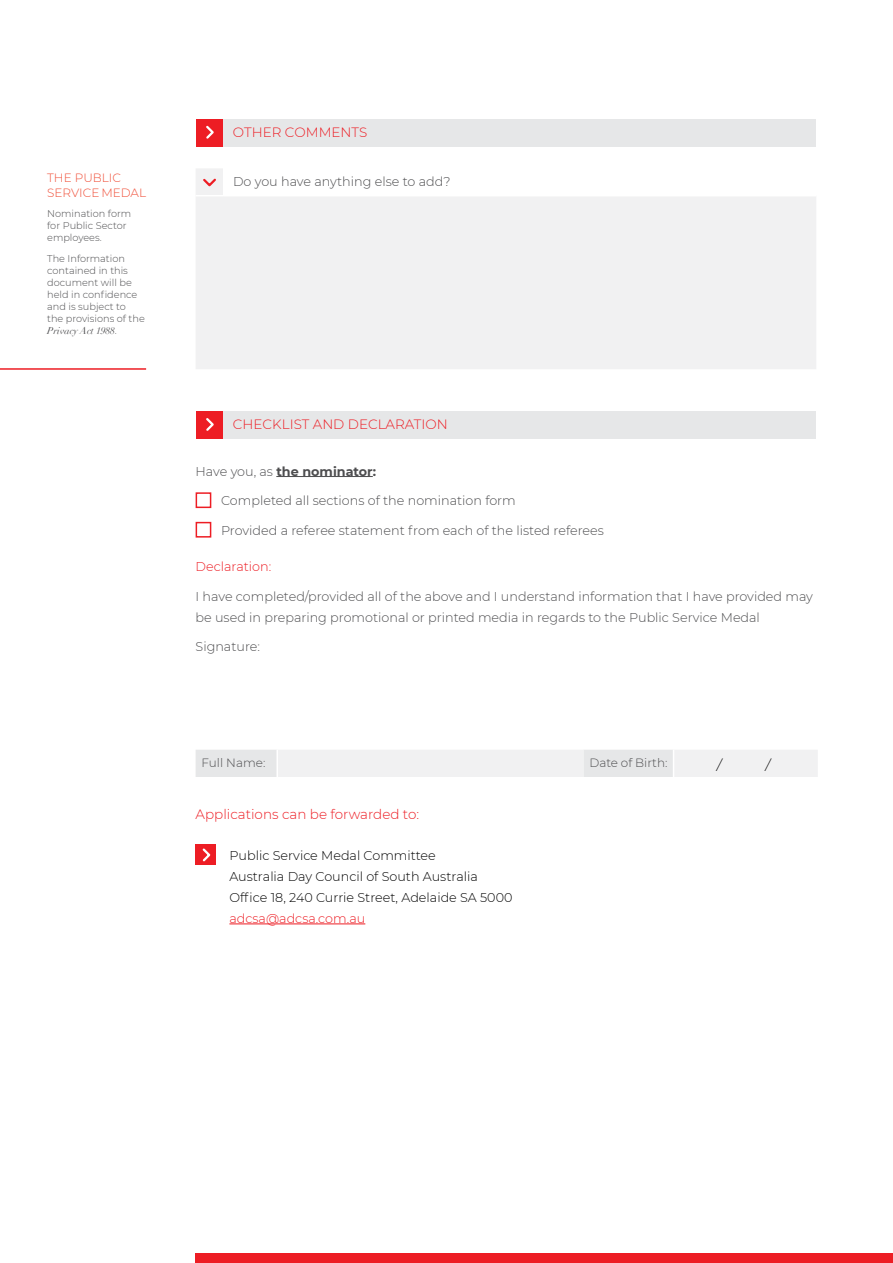
<style>
.page{position:relative;width:893px;height:1263px;background:#fff}
.page>*{position:absolute;margin:0;border:0;box-sizing:border-box;transform-origin:0 0}
.t1{font:300 18px "Novecentowide";color:#000}
.t2{font:300 13.5px "Montserrat";color:#ed1d24}
.t3{font:300 12.75px/21px "Montserrat";color:#4d4d4f}
.t4{font:300 12.75px/21px "Montserrat";color:#000}
.t5{font:300 12.75px "Montserrat";color:#ed1d24}
.t6{font:700 12.75px "Montserrat";color:#4d4d4f}
.t7{font:300 12px "Montserrat";color:#4d4d4f}
.t8{font:300 12px/15px "Montserrat";color:#f04e37}
.t9{font:300 9.75px/12px "Montserrat";color:#4d4d4f}
.t10{font:italic 9.75px "Didot";color:#4d4d4f}
.s1{font-family:"Montserrat";font-weight:300;font-style:normal}
.s2{font-weight:300}
</style>
<div class="page">
<hr style="left:276px;top:476px;width:97px;height:1px;background:#4d4d4f">
<div style="left:196px;top:119px;width:28px;height:27px;background:#ed1d24"></div>
<div style="left:224px;top:119px;width:592px;height:27px;background:#e6e7e8"></div>
<svg style="left:206px;top:125px;width:8px;height:14px"></svg>
<div style="left:196px;top:169px;width:620px;height:200px;background:#f1f1f2"></div>
<div style="left:224px;top:168px;width:592px;height:28px;background:#fff"></div>
<svg style="left:196px;top:195px;width:27px;height:1px"></svg>
<svg style="left:201px;top:177px;width:17px;height:11px"></svg>
<div style="left:196px;top:411px;width:28px;height:28px;background:#ed1d24"></div>
<div style="left:224px;top:411px;width:592px;height:28px;background:#e6e7e8"></div>
<svg style="left:206px;top:418px;width:8px;height:13px"></svg>
<div style="left:196px;top:492px;width:15px;height:16px;border:2px solid #ed1d24"></div>
<div style="left:196px;top:522px;width:15px;height:16px;border:2px solid #ed1d24"></div>
<svg style="left:196px;top:750px;width:622px;height:27px"></svg>
<hr style="left:276px;top:750px;width:2px;height:27px;background:#fff">
<hr style="left:229px;top:923px;width:136px;height:1px;background:#ed1d24">
<div style="left:196px;top:844px;width:20px;height:21px;background:#ed1d24"></div>
<svg style="left:202px;top:848px;width:9px;height:14px"></svg>
<div style="left:196px;top:1253px;width:697px;height:10px;background:#ed1d24"></div>
<hr style="left:0;top:368px;width:146px;height:2px;background:#ed1d24">
<p class="t8" style="left:47px;top:170px;width:100px">THE PUBLIC<br>SERVICE MEDAL</p>
<p class="t9" style="left:47px;top:207px;width:85px">Nomination form for Public Sector employees.</p>
<p class="t9" style="left:47px;top:252px;width:99px">The Information contained in this document will be held in confidence and is subject to<br>the provisions of the</p>
<p class="t10" style="left:47px;top:324px;width:71px">Privacy Act 1988<span class="s1">.</span></p>
<p class="t2" style="left:233px;top:123px;width:136px">OTHER COMMENTS</p>
<p class="t3" style="left:233px;top:170px;width:219px">Do you have anything else to add?</p>
<p class="t2" style="left:233px;top:415px;width:216px">CHECKLIST AND DECLARATION</p>
<p class="t6" style="left:196px;top:462px;width:182px"><span class="s2">Have you, as</span> the nominator:</p>
<p class="t3" style="left:221px;top:490px;width:296px">Completed all sections of the nomination form</p>
<p class="t3" style="left:221px;top:519px;width:384px">Provided a referee statement from each of the listed referees</p>
<p class="t5" style="left:196px;top:558px;width:77px">Declaration:</p>
<p class="t3" style="left:196px;top:585px;width:619px">I have completed/provided all of the above and I understand information that I have provided may be used in preparing promotional or printed media in regards to the Public Service Medal</p>
<p class="t3" style="left:196px;top:636px;width:66px">Signature:</p>
<p class="t7" style="left:202px;top:755px;width:65px">Full Name:</p>
<p class="t7" style="left:589px;top:755px;width:80px">Date of Birth:</p>
<h1 class="t1" style="left:716px;top:754px;width:10px">/</h1>
<h1 class="t1" style="left:764px;top:754px;width:10px">/</h1>
<p class="t2" style="left:196px;top:804px;width:225px">Applications can be forwarded to:</p>
<p class="t4" style="left:229px;top:844px;width:285px">Public Service Medal Committee<br>Australia Day Council of South Australia<br>Office 18, 240 Currie Street, Adelaide SA 5000</p>
<p class="t5" style="left:229px;top:910px;width:137px">adcsa@adcsa.com.au</p>
</div>
